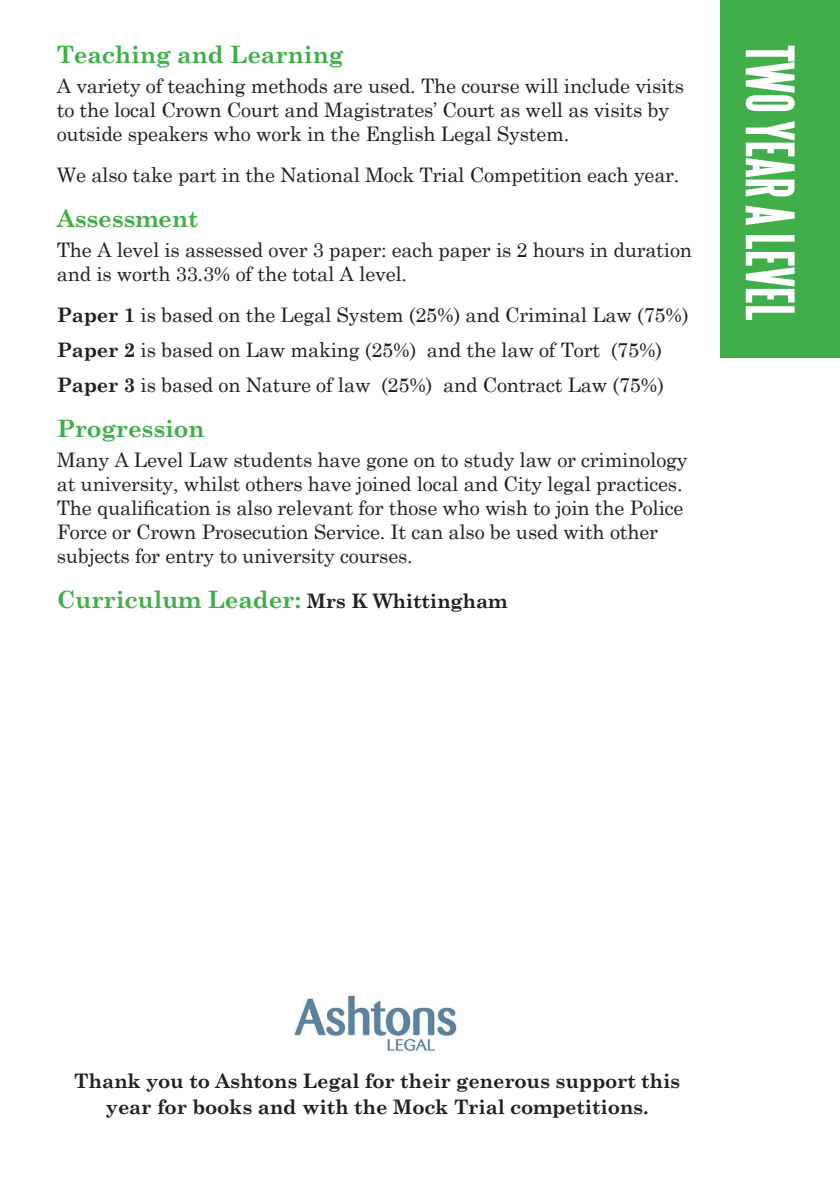
<style>
.page{position:relative;width:840px;height:1191px;background:#fff}
.page>*{position:absolute;margin:0;border:0;box-sizing:border-box;transform-origin:0 0}
.t1{font:700 58.8px "Steelfish";letter-spacing:.01em;color:#fff}
.t2{font:700 24px "Century Schoolbook";letter-spacing:-.01em;color:#40ae49}
.t3{font:20px/24px "Century Schoolbook";letter-spacing:-.01em;color:#231f20}
.t4{font:700 20px/26px "Century Schoolbook";letter-spacing:-.01em;color:#231f20;text-align:center}
.s1{font-weight:700}
.s2{font-size:20px;color:#231f20}
</style>
<div class="page">
<div style="left:720px;top:0;width:119px;height:357px;background:#40ae49"></div>
<img style="left:294px;top:995px;width:163px;height:56px">
<p class="t2" style="left:57px;top:36px;width:288px">Teaching and Learning</p>
<p class="t3" style="left:57px;top:72px;width:628px">A variety of teaching methods are used. The course will include visits to the local Crown Court and Magistrates’ Court as well as visits by outside speakers who work in the English Legal System.</p>
<p class="t3" style="left:57px;top:161px;width:624px">We also take part in the National Mock Trial Competition each year.</p>
<p class="t2" style="left:57px;top:200px;width:143px">Assessment</p>
<p class="t3" style="left:57px;top:236px;width:636px">The A level is assessed over 3 paper: each paper is 2 hours in duration and is worth 33.3% of the total A level.</p>
<p class="t3" style="left:57px;top:301px;width:633px"><span class="s1">Paper 1</span> is based on the Legal System (25%) and Criminal Law (75%)</p>
<p class="t3" style="left:57px;top:336px;width:606px"><span class="s1">Paper 2</span> is based on Law making (25%) and the law of Tort (75%)</p>
<p class="t3" style="left:57px;top:371px;width:608px"><span class="s1">Paper 3</span> is based on Nature of law (25%) and Contract Law (75%)</p>
<p class="t2" style="left:57px;top:410px;width:149px">Progression</p>
<p class="t3" style="left:57px;top:446px;width:632px">Many A Level Law students have gone on to study law or criminology at university, whilst others have joined local and City legal practices.<br>The qualification is also relevant for those who wish to join the Police Force or Crown Prosecution Service. It can also be used with other subjects for entry to university courses.</p>
<p class="t2" style="left:57px;top:581px;width:452px">Curriculum Leader: <span class="s2">Mrs K Whittingham</span></p>
<p class="t1" style="left:802px;top:45px;width:277px;rotate:90deg">TWO YEAR A LEVEL</p>
<p class="t4" style="left:74px;top:1066px;width:607px">Thank you to Ashtons Legal for their generous support this year for books and with the Mock Trial competitions.</p>
</div>
